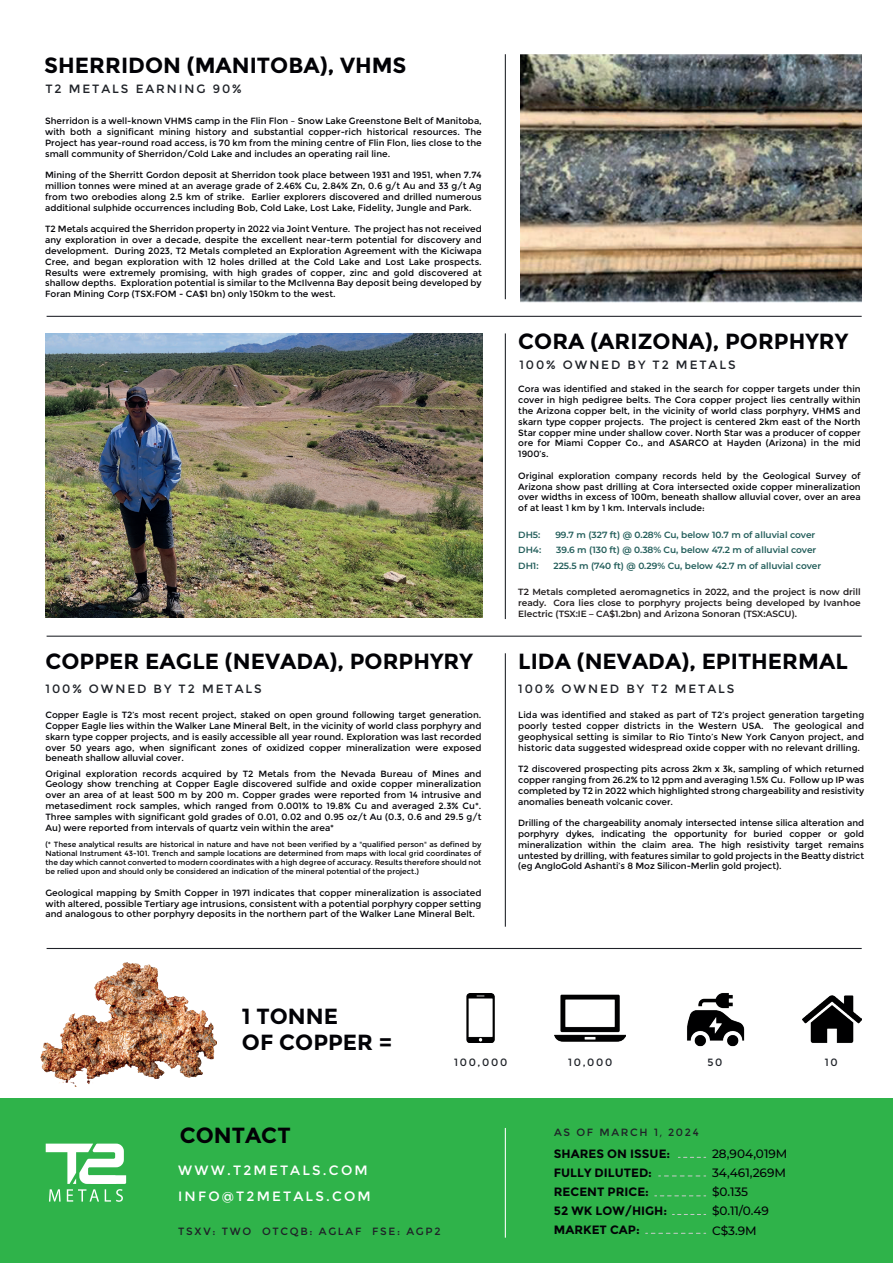
<style>
.page{position:relative;width:893px;height:1263px;background:#fff}
.page>*{position:absolute;margin:0;border:0;box-sizing:border-box;transform-origin:0 0}
.t1{font:700 21.9px/26.2px "Montserrat";color:#020206}
.t2{font:13.5px/26.4px "Montserrat";letter-spacing:.16em;color:#fff}
.t3{font:12px "Montserrat";letter-spacing:.16em;color:#1f2228}
.t4{font:700 12px/19px "Montserrat";color:#020206}
.t5{font:500 12px/19px "Montserrat";color:#020206}
.t6{font:10.5px "Montserrat";letter-spacing:.16em;color:#1f2228}
.t7{font:9px/10.8px "Montserrat";color:#020206;text-align:justify}
.t8{font:600 9px/10.8px "Montserrat";color:#231f20;text-align:justify}
.t9{font:600 9px "Montserrat";color:#225d5a}
.t10{font:7.5px/9px "Montserrat";color:#020206;text-align:justify}
.s1{font-family:"Myriad Pro"}
</style>
<div class="page">
<div style="left:0;top:1098px;width:893px;height:165px;background:#2fb34a"></div>
<hr style="left:505px;top:54px;width:1px;height:245px;background:#1f2228">
<hr style="left:505px;top:333px;width:1px;height:286px;background:#1f2228">
<hr style="left:505px;top:653px;width:1px;height:274px;background:#1f2228">
<hr style="left:505px;top:1128px;width:1px;height:110px;background:#fff">
<hr style="left:47px;top:316px;width:815px;height:1px;background:#1f2228">
<hr style="left:47px;top:636px;width:815px;height:1px;background:#1f2228">
<hr style="left:47px;top:948px;width:815px;height:1px;background:#1f2228">
<svg style="left:46px;top:1143px;width:80px;height:59px"></svg>
<img style="left:46px;top:333px;width:436px;height:284px">
<img style="left:520px;top:54px;width:342px;height:249px">
<svg style="left:678px;top:1157px;width:28px;height:1px"></svg>
<svg style="left:672px;top:1214px;width:34px;height:1px"></svg>
<svg style="left:659px;top:1175px;width:47px;height:1px"></svg>
<svg style="left:655px;top:1195px;width:51px;height:1px"></svg>
<svg style="left:646px;top:1233px;width:60px;height:1px"></svg>
<img style="left:466px;top:994px;width:29px;height:48px">
<img style="left:554px;top:994px;width:71px;height:48px">
<img style="left:687px;top:993px;width:58px;height:54px">
<img style="left:802px;top:995px;width:59px;height:48px">
<img style="left:40px;top:963px;width:177px;height:123px">
<h1 class="t1" style="left:44px;top:52px;width:364px">SHERRIDON (MANITOBA), VHMS</h1>
<h3 class="t3" style="left:45px;top:82px;width:198px">T2 METALS EARNING 90%</h3>
<p class="t7" style="left:45px;top:116px;width:438px">Sherridon is a well-known VHMS camp in the Flin Flon – Snow Lake Greenstone Belt of Manitoba, with both a significant mining history and substantial copper-rich historical resources. The Project has year-round road access, is 70 km from the mining centre of Flin Flon, lies close to the small community of Sherridon/Cold Lake and includes an operating rail line.</p>
<p class="t7" style="left:45px;top:170px;width:438px">Mining of the Sherritt Gordon deposit at Sherridon took place between 1931 and 1951, when 7.74 million tonnes were mined at an average grade of 2.46% Cu, 2.84% Zn, 0.6 g/t Au and 33 g/t Ag from two orebodies along 2.5 km of strike. Earlier explorers discovered and drilled numerous additional sulphide occurrences including Bob, Cold Lake, Lost Lake, Fidelity, Jungle and Park.</p>
<p class="t7" style="left:45px;top:224px;width:438px">T2 Metals acquired the Sherridon property in 2022 via Joint Venture. The project has not received any exploration in over a decade, despite the excellent near-term potential for discovery and development. During 2023, T2 Metals completed an Exploration Agreement with the Kiciwapa Cree, and began exploration with 12 holes drilled at the Cold Lake and Lost Lake prospects.<br>Results were extremely promising, with high grades of copper, zinc and gold discovered at shallow depths. Exploration potential is similar to the McIlvenna Bay deposit being developed by Foran Mining Corp (TSX:FOM - CA$1 bn) only 150km to the west.</p>
<h1 class="t1" style="left:46px;top:648px;width:429px">COPPER EAGLE (NEVADA), PORPHYRY</h1>
<h1 class="t1" style="left:518px;top:328px;width:332px">CORA (ARIZONA), PORPHYRY</h1>
<h3 class="t3" style="left:519px;top:357px;width:218px">100% OWNED BY T2 METALS</h3>
<p class="t7" style="left:518px;top:384px;width:344px">Cora was identified and staked in the search for copper targets under thin cover in high pedigree belts. The Cora copper project lies centrally within the Arizona copper belt, in the vicinity of world class porphyry, VHMS and skarn type copper projects. The project is centered 2km east of the North Star copper mine under shallow cover. North Star was a producer of copper ore for Miami Copper Co., and ASARCO at Hayden (Arizona) in the mid 1900’s.</p>
<p class="t7" style="left:518px;top:470px;width:344px">Original exploration company records held by the Geological Survey of Arizona show past drilling at Cora intersected oxide copper mineralization over widths in excess of 100m, beneath shallow alluvial cover, over an area of at least 1 km by 1 km. Intervals include:</p>
<p class="t9" style="left:518px;top:528px;width:24px">DH5:</p>
<p class="t9" style="left:555px;top:528px;width:262px">99.7 m (327 ft) @ 0.28% Cu, below 10.7 m of alluvial cover</p>
<p class="t9" style="left:518px;top:544px;width:25px">DH4:</p>
<p class="t9" style="left:556px;top:544px;width:262px">39.6 m (130 ft) @ 0.38% Cu, below 47.2 m of alluvial cover</p>
<p class="t9" style="left:518px;top:559px;width:22px">DH1:</p>
<p class="t9" style="left:553px;top:559px;width:269px">225.5 m (740 ft) @ 0.29% Cu, below 42.7 m of alluvial cover</p>
<p class="t8" style="left:518px;top:586px;width:344px">T2 Metals completed aeromagnetics in 2022, and the project is now drill ready. Cora lies close to porphyry projects being developed by Ivanhoe Electric (TSX:IE – CA$1.2bn) and Arizona Sonoran (TSX:ASCU).</p>
<h1 class="t1" style="left:518px;top:648px;width:331px">LIDA (NEVADA), EPITHERMAL</h1>
<h3 class="t3" style="left:46px;top:682px;width:218px">100% OWNED BY T2 METALS</h3>
<h3 class="t3" style="left:518px;top:682px;width:218px">100% OWNED BY T2 METALS</h3>
<p class="t7" style="left:46px;top:710px;width:437px">Copper Eagle is T2’s most recent project, staked on open ground following target generation.<br>Copper Eagle lies within the Walker Lane Mineral Belt, in the vicinity of world class porphyry and skarn type copper projects, and is easily accessible all year round. Exploration was last recorded over 50 years ago, when significant zones of oxidized copper mineralization were exposed beneath shallow alluvial cover.</p>
<p class="t7" style="left:46px;top:768px;width:437px">Original exploration records acquired by T2 Metals from the Nevada Bureau of Mines and Geology show trenching at Copper Eagle discovered sulfide and oxide copper mineralization over an area of at least 500 m by 200 m. Copper grades were reported from 14 intrusive and metasediment rock samples, which ranged from 0.001% to 19.8% Cu and averaged 2.3% Cu*.<br>Three samples with significant gold grades of 0.01, 0.02 and 0.95 oz/t Au (0.3, 0.6 and 29.5 g/t Au) were reported from intervals of quartz vein within the area*</p>
<p class="t10" style="left:46px;top:840px;width:437px">(* These analytical results are historical in nature and have not been verified by a "qualified person" as defined by National Instrument 43-101. Trench and sample locations are determined from maps with local grid coordinates of the day which cannot converted to modern coordinates with a high degree of accuracy. Results therefore should not be relied upon and should only be considered an indication of the mineral potential of the project.)</p>
<p class="t7" style="left:46px;top:887px;width:437px">Geological mapping by Smith Copper in 1971 indicates that copper mineralization is associated with altered, possible Tertiary age intrusions, consistent with a potential porphyry copper setting and analogous to other porphyry deposits in the northern part of the Walker Lane Mineral Belt.</p>
<p class="t7" style="left:518px;top:710px;width:347px">Lida was identified and staked as part of T2’s project generation targeting poorly tested copper districts in the Western USA. The geological and geophysical setting is similar to Rio Tinto’s New York Canyon project, and historic data suggested widespread oxide copper with no relevant drilling.</p>
<p class="t7" style="left:518px;top:764px;width:347px">T2 discovered prospecting pits across 2km x 3k, sampling of which returned copper ranging from 26.2% to 12 ppm and averaging 1.5% Cu. Follow up IP was completed by T2 in 2022 which highlighted strong chargeability and resistivity anomalies beneath volcanic cover.</p>
<p class="t7" style="left:518px;top:818px;width:347px">Drilling of the chargeability anomaly intersected intense silica alteration and porphyry dykes, indicating the opportunity for buried copper or gold mineralization within the claim area. The high resistivity target remains untested by drilling, with features similar to gold projects in the Beatty district (eg AngloGold Ashanti’s 8 Moz Silicon-Merlin gold project).</p>
<h1 class="t1" style="left:242px;top:1003px;width:151px">1 TONNE<br>OF COPPER =</h1>
<p class="t6" style="left:454px;top:1056px;width:55px">100,000</p>
<p class="t6" style="left:568px;top:1056px;width:46px">10,000</p>
<p class="t6" style="left:707px;top:1056px;width:16px">50</p>
<p class="t6" style="left:825px;top:1056px;width:14px">10</p>
<h1 class="t1" style="left:180px;top:1122px;width:112px">CONTACT</h1>
<h2 class="t2" style="left:178px;top:1157px;width:194px">WWW.T2METALS.COM<br>INFO@T2METALS.COM</h2>
<p class="t6" style="left:178px;top:1225px;width:264px">TSXV: TWO OTCQB: AGLAF FSE: AGP2</p>
<p class="t6" style="left:554px;top:1126px;width:146px">AS OF MARCH 1<span class="s1">,</span> 2024</p>
<h3 class="t4" style="left:554px;top:1144px;width:118px">SHARES ON ISSUE:<br>FULLY DILUTED:<br>RECENT PRICE:<br>52 WK LOW/HIGH:<br>MARKET CAP:</h3>
<h3 class="t5" style="left:712px;top:1144px;width:77px">28,904,019M<br>34,461,269М $0.135 $0.11/0.49<br>C$3.9M</h3>
</div>
